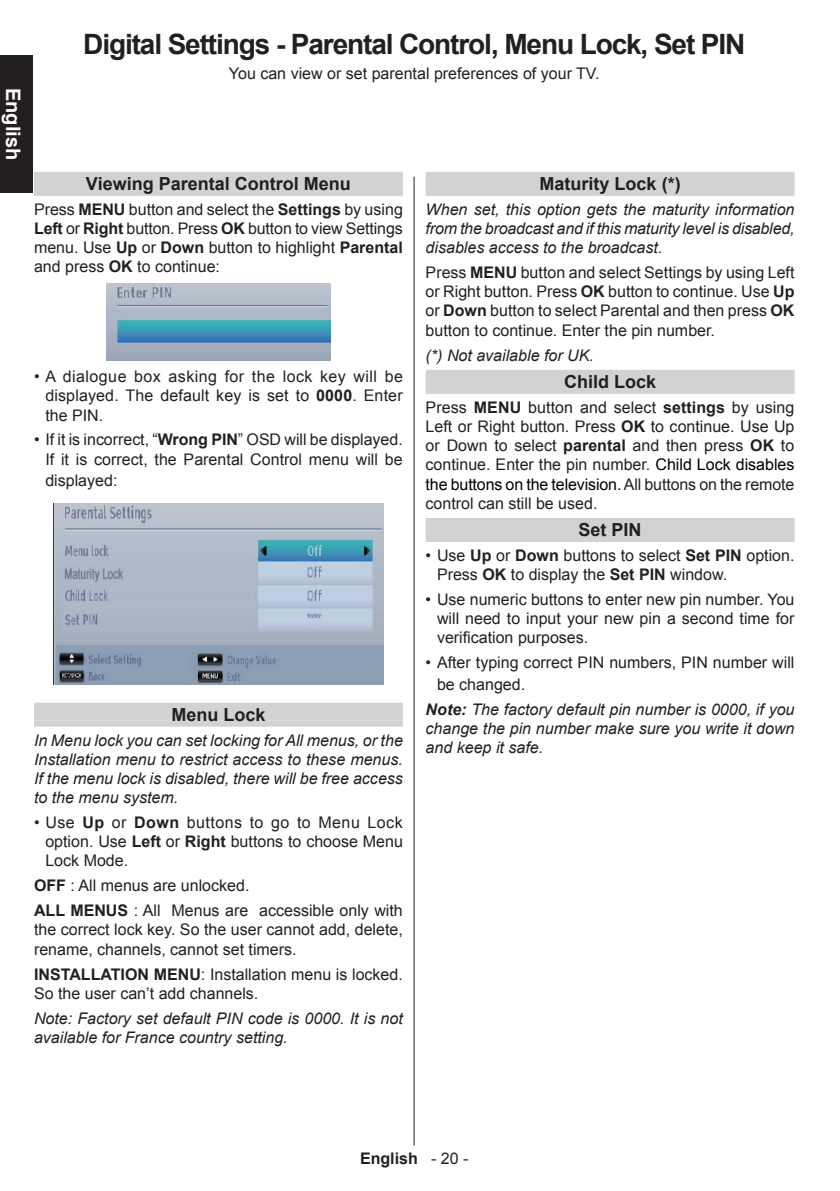
<style>
.page{position:relative;width:840px;height:1191px;background:#fff}
.page>*{position:absolute;margin:0;border:0;box-sizing:border-box;transform-origin:0 0}
.t1{font:700 28px "Arial";letter-spacing:-.04em;color:#231f20}
.t2{font:700 20px "Arial";color:#fff}
.t3{font:700 18px "Arial";color:#231f20}
.t4{font:16px/19.2px "Arial";color:#231f20;text-align:justify}
.t5{font:italic 16px/19.2px "Arial";color:#231f20;text-align:justify}
.t6{font:700 16px "Arial";color:#231f20}
.s1{font-weight:700}
.s2{color:#000}
.s3{font-weight:400}
</style>
<div class="page">
<hr style="left:413px;top:177px;width:1px;height:968px;background:#231f20">
<div style="left:0;top:55px;width:33px;height:138px;background:#231f20"></div>
<div style="left:34px;top:172px;width:368px;height:18px;background:#d1d2d4"></div>
<div style="left:34px;top:190px;width:368px;height:6px;background:#d1d2d4"></div>
<div style="left:34px;top:702px;width:368px;height:18px;background:#d1d2d4"></div>
<div style="left:34px;top:720px;width:368px;height:6px;background:#d1d2d4"></div>
<img style="left:106px;top:284px;width:224px;height:76px">
<img style="left:53px;top:503px;width:330px;height:182px">
<div style="left:425px;top:172px;width:369px;height:18px;background:#d1d2d4"></div>
<div style="left:425px;top:190px;width:369px;height:6px;background:#d1d2d4"></div>
<div style="left:425px;top:370px;width:369px;height:18px;background:#d1d2d4"></div>
<div style="left:425px;top:388px;width:369px;height:6px;background:#d1d2d4"></div>
<div style="left:425px;top:518px;width:369px;height:18px;background:#d1d2d4"></div>
<div style="left:425px;top:536px;width:369px;height:6px;background:#d1d2d4"></div>
<p class="t2" style="left:26px;top:88px;width:74px;rotate:90deg">English</p>
<h1 class="t1" style="left:83px;top:26px;width:663px">Digital Settings - Parental Control, Menu Lock, Set PIN</h1>
<p class="t4" style="left:229px;top:64px;width:372px">You can view or set parental preferences of your TV.</p>
<p class="t3" style="left:86px;top:171px;width:266px">Viewing Parental Control Menu</p>
<p class="t4" style="left:34px;top:200px;width:370px">Press <span class="s1">MENU</span> button and select the <span class="s1">Settings</span> by using <span class="s1">Left</span> or <span class="s1">Right</span> button. Press <span class="s1">OK</span> button to view Settings menu. Use <span class="s1">Up</span> or <span class="s1">Down</span> button to highlight <span class="s1">Parental </span>and press <span class="s1">OK</span> to continue:</p>
<p class="t4" style="left:45px;top:367px;width:359px;text-indent:-11px">• A dialogue box asking for the lock key will be displayed. The default key is set to <span class="s1">0000</span>. Enter the PIN.</p>
<p class="t4" style="left:34px;top:430px;width:370px;text-align:right">• If it is incorrect, “<span class="s1">Wrong PIN</span>” OSD will be displayed.<br>If it is correct, the Parental Control menu will be</p>
<p class="t4" style="left:45px;top:471px;width:74px">displayed:</p>
<p class="t3" style="left:171px;top:702px;width:96px">Menu Lock</p>
<p class="t5" style="left:34px;top:730px;width:370px">In Menu lock you can set locking for All menus, or the Installation menu to restrict access to these menus.<br>If the menu lock is disabled, there will be free access to the menu system.</p>
<p class="t4" style="left:45px;top:813px;width:359px;text-indent:-11px">• Use <span class="s1">Up</span> or <span class="s1">Down</span> buttons to go to Menu Lock option. Use <span class="s1">Left</span> or <span class="s1">Right</span> buttons to choose Menu Lock Mode.</p>
<p class="t4" style="left:34px;top:873px;width:370px;line-height:24.8px"><span class="s1">OFF</span> : All menus are unlocked.<br><span class="s1">ALL MENUS</span> : All Menus are accessible only with</p>
<p class="t4" style="left:34px;top:920px;width:370px">the correct lock key. So the user cannot add, delete, rename, channels, cannot set timers.</p>
<p class="t4" style="left:34px;top:964px;width:370px"><span class="s1">INSTALLATION MENU</span>: Installation menu is locked.<br>So the user can’t add channels.</p>
<p class="t5" style="left:34px;top:1008px;width:370px">Note: Factory set default PIN code is 0000. It is not available for France country setting.</p>
<p class="t3" style="left:539px;top:171px;width:143px">Maturity Lock (*)</p>
<p class="t5" style="left:425px;top:200px;width:370px">When set, this option gets the maturity information from the broadcast and if this maturity level is disabled, disables access to the broadcast.</p>
<p class="t4" style="left:425px;top:263px;width:370px">Press <span class="s1">MENU</span> button and select Settings by using Left or Right button. Press <span class="s1">OK</span> button to continue. Use <span class="s1">Up </span>or <span class="s1">Down</span> button to select Parental and then press <span class="s1">OK </span>button to continue. Enter the pin number.</p>
<p class="t5" style="left:425px;top:345px;width:170px">(*) Not available for UK.</p>
<p class="t3" style="left:563px;top:369px;width:94px">Child Lock</p>
<p class="t4" style="left:425px;top:397px;width:370px">Press <span class="s1">MENU</span> button and select <span class="s1">settings</span> by using Left or Right button. Press <span class="s1">OK</span> to continue. Use Up or Down to select <span class="s1">parental</span> and then press <span class="s1">OK</span> to continue. Enter the pin number. <span class="s2">Child Lock disables the buttons on the television.</span> All buttons on the remote control can still be used.</p>
<p class="t3" style="left:578px;top:517px;width:65px">Set PIN</p>
<p class="t4" style="left:437px;top:546px;width:359px;text-indent:-11px">• Use <span class="s1">Up</span> or <span class="s1">Down</span> buttons to select <span class="s1">Set PIN</span> option.<br>Press <span class="s1">OK</span> to display the <span class="s1">Set PIN</span> window.</p>
<p class="t4" style="left:437px;top:590px;width:359px;text-indent:-11px">• Use numeric buttons to enter new pin number. You will need to input your new pin a second time for verification purposes.</p>
<p class="t4" style="left:437px;top:652px;width:359px;line-height:21.6px;text-indent:-11px">• After typing correct PIN numbers, PIN number will be changed.</p>
<p class="t5" style="left:425px;top:699px;width:370px"><span class="s1">Note:</span> The factory default pin number is 0000, if you change the pin number make sure you write it down and keep it safe.</p>
<p class="t6" style="left:360px;top:1147px;width:110px">English <span class="s3">- 20 -</span></p>
</div>
